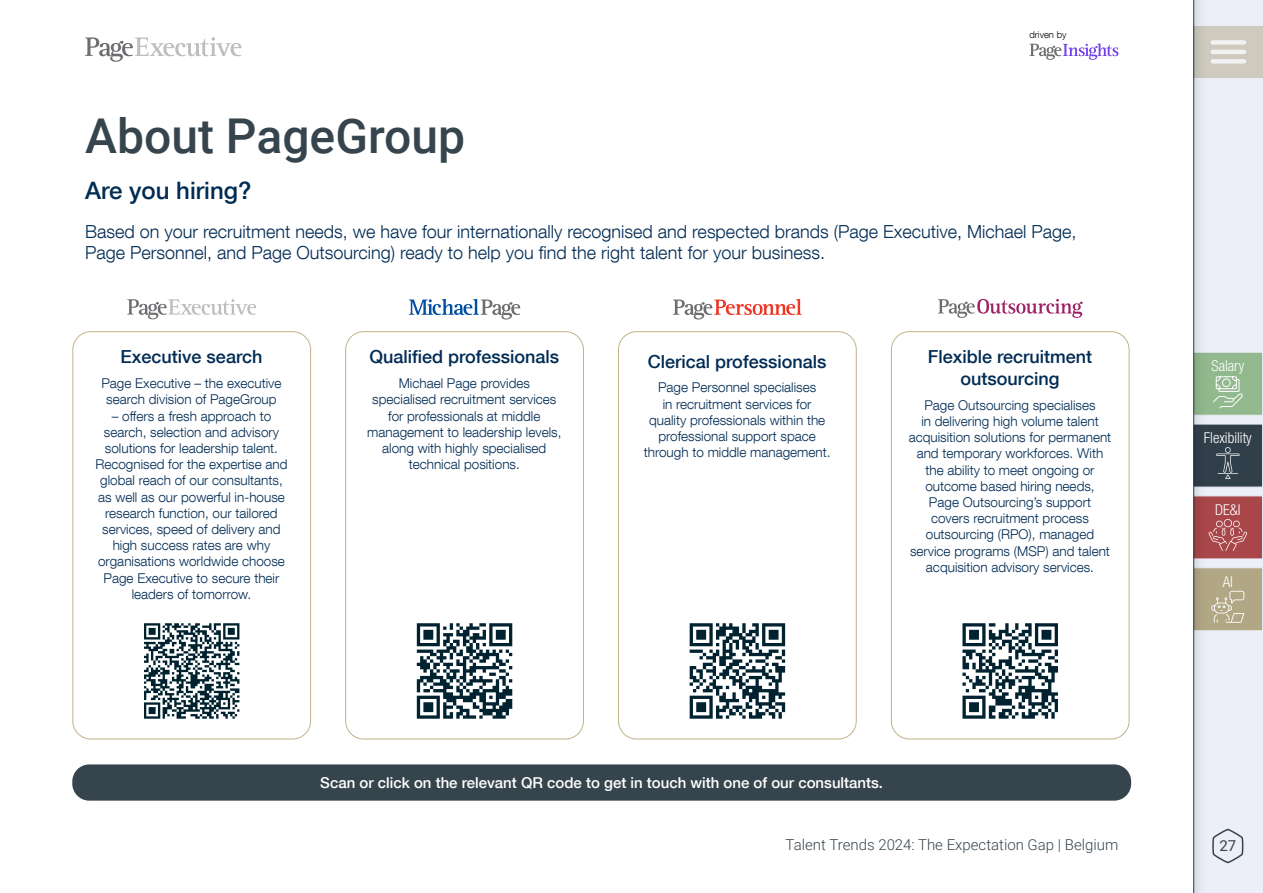
<style>
.page{position:relative;width:1263px;height:893px;background:#fff}
.page>*{position:absolute;margin:0;border:0;box-sizing:border-box;transform-origin:0 0}
.t1{font:500 48px "Roboto";color:#36444d}
.t2{font:500 24px "Helvetica Neue LT Com";color:#002b54}
.t3{font:300 18px/21.6px "Helvetica Neue LT Com";color:#002b54}
.t4{font:500 18px/21.6px "Helvetica Neue LT Com";color:#002b54;text-align:center}
.t5{font:500 15px "Helvetica Neue LT Com";color:#fff}
.t6{font:300 15px "Roboto";color:#36444d}
.t7{font:300 condensed 15px "Helvetica Neue LT Com";color:#fff}
.t8{font:15px "Roboto";color:#36444d}
.t9{font:300 13.5px/16.2px "Helvetica Neue LT Com";color:#002b54;text-align:center}
.t10{font:300 9.45px "Helvetica Neue LT Com";color:#000}
</style>
<div class="page">
<div style="left:1179px;top:0;width:84px;height:893px;background:#000;opacity:.2"></div>
<div style="left:1193px;top:352px;width:70px;height:64px;background:#92b88d;border:1px solid #fff"></div>
<svg style="left:1213px;top:376px;width:30px;height:33px"></svg>
<div style="left:1193px;top:424px;width:70px;height:63px;background:#36444d"></div>
<svg style="left:1216px;top:447px;width:23px;height:32px"></svg>
<div style="left:1193px;top:495px;width:70px;height:64px;background:#a8464a;border:1px solid #fff"></div>
<svg style="left:1208px;top:519px;width:39px;height:32px"></svg>
<div style="left:1193px;top:567px;width:70px;height:64px;background:#b2a785;border:1px solid #fff"></div>
<svg style="left:1211px;top:591px;width:33px;height:32px"></svg>
<svg style="left:1213px;top:829px;width:30px;height:34px"></svg>
<div style="left:1194px;top:26px;width:69px;height:51px;background:linear-gradient(to right,#cbc7bc,#d2cdc1)"></div>
<div style="left:1213px;top:40px;width:31px;height:5px;background:#f1f2f3"></div>
<hr style="left:1213px;top:50px;width:31px;height:4px;background:#f1f2f3">
<div style="left:1213px;top:59px;width:31px;height:5px;background:#f1f2f3"></div>
<div style="left:72px;top:764px;width:1059px;height:37px;background:#36444d;border-radius:17px"></div>
<svg style="left:127px;top:299px;width:129px;height:20px"></svg>
<svg style="left:409px;top:299px;width:111px;height:21px"></svg>
<svg style="left:673px;top:299px;width:129px;height:21px"></svg>
<svg style="left:938px;top:299px;width:144px;height:19px"></svg>
<div style="left:72px;top:331px;width:239px;height:408px;border:1px solid #c1b389;border-radius:18px"></div>
<div style="left:345px;top:331px;width:239px;height:408px;border:1px solid #c1b389;border-radius:18px"></div>
<div style="left:618px;top:331px;width:239px;height:408px;border:1px solid #c1b389;border-radius:18px"></div>
<div style="left:891px;top:331px;width:238px;height:408px;border:1px solid #c1b389;border-radius:18px"></div>
<svg style="left:416px;top:623px;width:97px;height:96px"></svg>
<svg style="left:689px;top:623px;width:97px;height:96px"></svg>
<svg style="left:962px;top:623px;width:96px;height:96px"></svg>
<svg style="left:144px;top:623px;width:96px;height:96px"></svg>
<svg style="left:1029px;top:43px;width:89px;height:17px"></svg>
<svg style="left:85px;top:37px;width:156px;height:25px"></svg>
<p class="t10" style="left:1029px;top:29px;width:39px">driven by</p>
<h1 class="t1" style="left:85px;top:102px;width:381px">About PageGroup</h1>
<h2 class="t2" style="left:85px;top:176px;width:168px">Are you hiring?</h2>
<h3 class="t3" style="left:85px;top:220px;width:993px">Based on your recruitment needs, we have four internationally recognised and respected brands (Page Executive, Michael Page,<br>Page Personnel, and Page Outsourcing) ready to help you find the right talent for your business.</h3>
<h3 class="t4" style="left:121px;top:346px;width:143px">Executive search</h3>
<p class="t9" style="left:101px;top:375px;width:182px">Page Executive – the executive search division of PageGroup</p>
<p class="t9" style="left:95px;top:407px;width:194px">– offers a fresh approach to search, selection and advisory solutions for leadership talent.<br>Recognised for the expertise and global reach of our consultants, as well as our powerful in-house research function, our tailored services, speed of delivery and high success rates are why organisations worldwide choose<br>Page Executive to secure their leaders of tomorrow.</p>
<h3 class="t4" style="left:369px;top:346px;width:191px">Qualified professionals</h3>
<p class="t9" style="left:367px;top:375px;width:196px">Michael Page provides specialised recruitment services for professionals at middle management to leadership levels, along with highly specialised technical positions.</p>
<h3 class="t4" style="left:648px;top:350px;width:180px">Clerical professionals</h3>
<p class="t9" style="left:644px;top:379px;width:188px">Page Personnel specialises<br>in recruitment services for quality professionals within the professional support space through to middle management.</p>
<h3 class="t4" style="left:928px;top:346px;width:166px">Flexible recruitment outsourcing</h3>
<p class="t9" style="left:909px;top:396px;width:204px">Page Outsourcing specialises<br>in delivering high volume talent acquisition solutions for permanent and temporary workforces. With the ability to meet ongoing or outcome based hiring needs,<br>Page Outsourcing’s support covers recruitment process outsourcing (RPO), managed service programs (MSP) and talent acquisition advisory services.</p>
<p class="t5" style="left:320px;top:773px;width:564px">Scan or click on the relevant QR code to get in touch with one of our consultants.</p>
<p class="t6" style="left:786px;top:834px;width:334px">Talent Trends 2024: The Expectation Gap | Belgium</p>
<p class="t7" style="left:1211px;top:357px;width:34px">Salary</p>
<p class="t7" style="left:1204px;top:429px;width:49px">Flexibility</p>
<p class="t7" style="left:1215px;top:501px;width:27px">DE&amp;I</p>
<p class="t7" style="left:1223px;top:573px;width:12px">AI</p>
<p class="t8" style="left:1219px;top:835px;width:18px">27</p>
</div>
